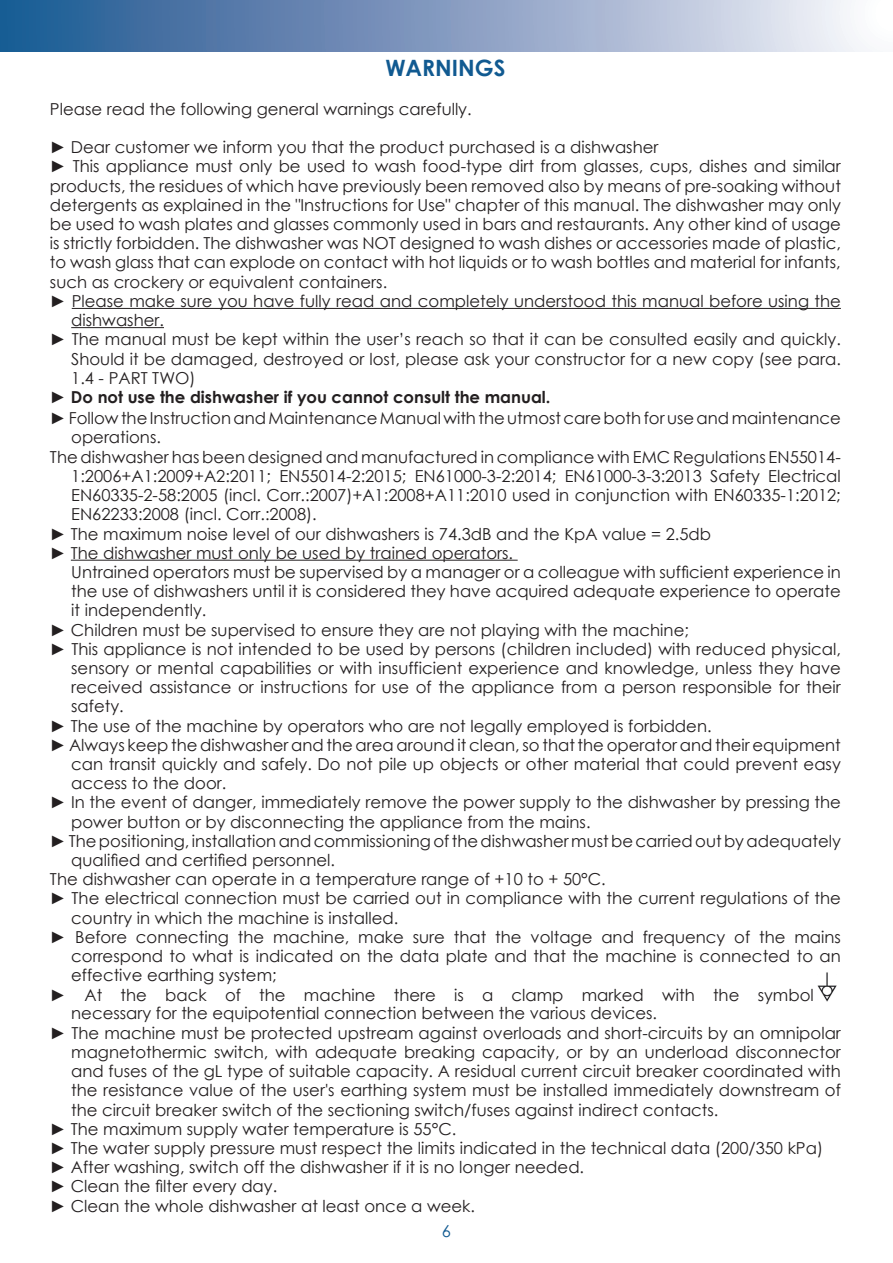
<style>
.page{position:relative;width:893px;height:1263px;background:#fff}
.page>*{position:absolute;margin:0;border:0;box-sizing:border-box;transform-origin:0 0}
.t1{font:700 22.5px "Century Gothic";color:#115a91}
.t2{font:16.5px "Century Gothic";color:#231f20}
.t3{font:700 16.5px "Century Gothic";color:#231f20}
.t4{font:16.5px "Century Gothic";color:#115a91}
</style>
<div class="page">
<div style="left:0;top:0;width:893px;height:51px;background:linear-gradient(to right,#18508e,#f9f3fa)"></div>
<hr style="left:72px;top:308px;width:769px;height:1px;background:#231f20">
<hr style="left:71px;top:327px;width:93px;height:1px;background:#231f20">
<hr style="left:71px;top:560px;width:447px;height:1px;background:#231f20">
<img style="left:818px;top:972px;width:19px;height:30px">
<h1 class="t1" style="left:385px;top:51px;width:122px">WARNINGS</h1>
<p class="t2" style="left:50px;top:97px;width:423px">Please read the following general warnings carefully.</p>
<p class="t2" style="left:50px;top:136px;width:610px">► Dear customer we inform you that the product purchased is a dishwasher</p>
<p class="t2" style="left:50px;top:155px;width:792px">► This appliance must only be used to wash food-type dirt from glasses, cups, dishes and similar</p>
<p class="t2" style="left:50px;top:174px;width:792px">products, the residues of which have previously been removed also by means of pre-soaking without</p>
<p class="t2" style="left:50px;top:193px;width:792px">detergents as explained in the "Instructions for Use" chapter of this manual. The dishwasher may only</p>
<p class="t2" style="left:50px;top:213px;width:792px">be used to wash plates and glasses commonly used in bars and restaurants. Any other kind of usage</p>
<p class="t2" style="left:50px;top:232px;width:792px">is strictly forbidden. The dishwasher was NOT designed to wash dishes or accessories made of plastic,</p>
<p class="t2" style="left:50px;top:251px;width:792px">to wash glass that can explode on contact with hot liquids or to wash bottles and material for infants,</p>
<p class="t2" style="left:50px;top:270px;width:339px">such as crockery or equivalent containers.</p>
<p class="t2" style="left:50px;top:289px;width:792px">► Please make sure you have fully read and completely understood this manual before using the</p>
<p class="t2" style="left:71px;top:309px;width:94px">dishwasher.</p>
<p class="t2" style="left:50px;top:328px;width:792px">► The manual must be kept within the user’s reach so that it can be consulted easily and quickly.</p>
<p class="t2" style="left:71px;top:347px;width:771px">Should it be damaged, destroyed or lost, please ask your constructor for a new copy (see para.</p>
<p class="t2" style="left:71px;top:366px;width:126px">1.4 - PART TWO)</p>
<p class="t3" style="left:50px;top:384px;width:502px">► Do not use the dishwasher if you cannot consult the manual.</p>
<p class="t2" style="left:50px;top:407px;width:792px">► Follow the Instruction and Maintenance Manual with the utmost care both for use and maintenance</p>
<p class="t2" style="left:71px;top:426px;width:91px">operations.</p>
<p class="t2" style="left:50px;top:445px;width:792px">The dishwasher has been designed and manufactured in compliance with EMC Regulations EN55014-</p>
<p class="t2" style="left:71px;top:464px;width:771px">1:2006+A1:2009+A2:2011; EN55014-2:2015; EN61000-3-2:2014; EN61000-3-3:2013 Safety Electrical</p>
<p class="t2" style="left:71px;top:484px;width:771px">EN60335-2-58:2005 (incl. Corr.:2007)+A1:2008+A11:2010 used in conjunction with EN60335-1:2012;</p>
<p class="t2" style="left:71px;top:503px;width:247px">EN62233:2008 (incl. Corr.:2008).</p>
<p class="t2" style="left:50px;top:522px;width:663px">► The maximum noise level of our dishwashers is 74.3dB and the KpA value = 2.5db</p>
<p class="t2" style="left:50px;top:541px;width:465px">► The dishwasher must only be used by trained operators.</p>
<p class="t2" style="left:71px;top:560px;width:771px">Untrained operators must be supervised by a manager or a colleague with sufficient experience in</p>
<p class="t2" style="left:71px;top:580px;width:771px">the use of dishwashers until it is considered they have acquired adequate experience to operate</p>
<p class="t2" style="left:71px;top:599px;width:137px">it independently.</p>
<p class="t2" style="left:50px;top:618px;width:640px">► Children must be supervised to ensure they are not playing with the machine;</p>
<p class="t2" style="left:50px;top:637px;width:792px">► This appliance is not intended to be used by persons (children included) with reduced physical,</p>
<p class="t2" style="left:71px;top:656px;width:771px">sensory or mental capabilities or with insufficient experience and knowledge, unless they have</p>
<p class="t2" style="left:71px;top:676px;width:771px">received assistance or instructions for use of the appliance from a person responsible for their</p>
<p class="t2" style="left:71px;top:695px;width:54px">safety.</p>
<p class="t2" style="left:50px;top:714px;width:663px">► The use of the machine by operators who are not legally employed is forbidden.</p>
<p class="t2" style="left:50px;top:733px;width:792px">► Always keep the dishwasher and the area around it clean, so that the operator and their equipment</p>
<p class="t2" style="left:71px;top:752px;width:771px">can transit quickly and safely. Do not pile up objects or other material that could prevent easy</p>
<p class="t2" style="left:71px;top:772px;width:157px">access to the door.</p>
<p class="t2" style="left:50px;top:791px;width:792px">► In the event of danger, immediately remove the power supply to the dishwasher by pressing the</p>
<p class="t2" style="left:71px;top:810px;width:521px">power button or by disconnecting the appliance from the mains.</p>
<p class="t2" style="left:50px;top:829px;width:792px">► The positioning, installation and commissioning of the dishwasher must be carried out by adequately</p>
<p class="t2" style="left:71px;top:848px;width:265px">qualified and certified personnel.</p>
<p class="t2" style="left:50px;top:868px;width:557px">The dishwasher can operate in a temperature range of +10 to + 50°C.</p>
<p class="t2" style="left:50px;top:887px;width:792px">► The electrical connection must be carried out in compliance with the current regulations of the</p>
<p class="t2" style="left:71px;top:906px;width:329px">country in which the machine is installed.</p>
<p class="t2" style="left:50px;top:925px;width:792px">► Before connecting the machine, make sure that the voltage and frequency of the mains</p>
<p class="t2" style="left:71px;top:944px;width:771px">correspond to what is indicated on the data plate and that the machine is connected to an</p>
<p class="t2" style="left:71px;top:964px;width:207px">effective earthing system;</p>
<p class="t2" style="left:50px;top:983px;width:765px">► At the back of the machine there is a clamp marked with the symbol</p>
<p class="t2" style="left:71px;top:1002px;width:587px">necessary for the equipotential connection between the various devices.</p>
<p class="t2" style="left:50px;top:1021px;width:792px">► The machine must be protected upstream against overloads and short-circuits by an omnipolar</p>
<p class="t2" style="left:71px;top:1040px;width:771px">magnetothermic switch, with adequate breaking capacity, or by an underload disconnector</p>
<p class="t2" style="left:71px;top:1059px;width:771px">and fuses of the gL type of suitable capacity. A residual current circuit breaker coordinated with</p>
<p class="t2" style="left:71px;top:1079px;width:771px">the resistance value of the user's earthing system must be installed immediately downstream of</p>
<p class="t2" style="left:71px;top:1098px;width:649px">the circuit breaker switch of the sectioning switch/fuses against indirect contacts.</p>
<p class="t2" style="left:50px;top:1117px;width:408px">► The maximum supply water temperature is 55°C.</p>
<p class="t2" style="left:50px;top:1136px;width:775px">► The water supply pressure must respect the limits indicated in the technical data (200/350 kPa)</p>
<p class="t2" style="left:50px;top:1155px;width:536px">► After washing, switch off the dishwasher if it is no longer needed.</p>
<p class="t2" style="left:50px;top:1175px;width:229px">► Clean the filter every day.</p>
<p class="t2" style="left:50px;top:1194px;width:427px">► Clean the whole dishwasher at least once a week.</p>
<p class="t4" style="left:442px;top:1219px;width:11px">6</p>
</div>
